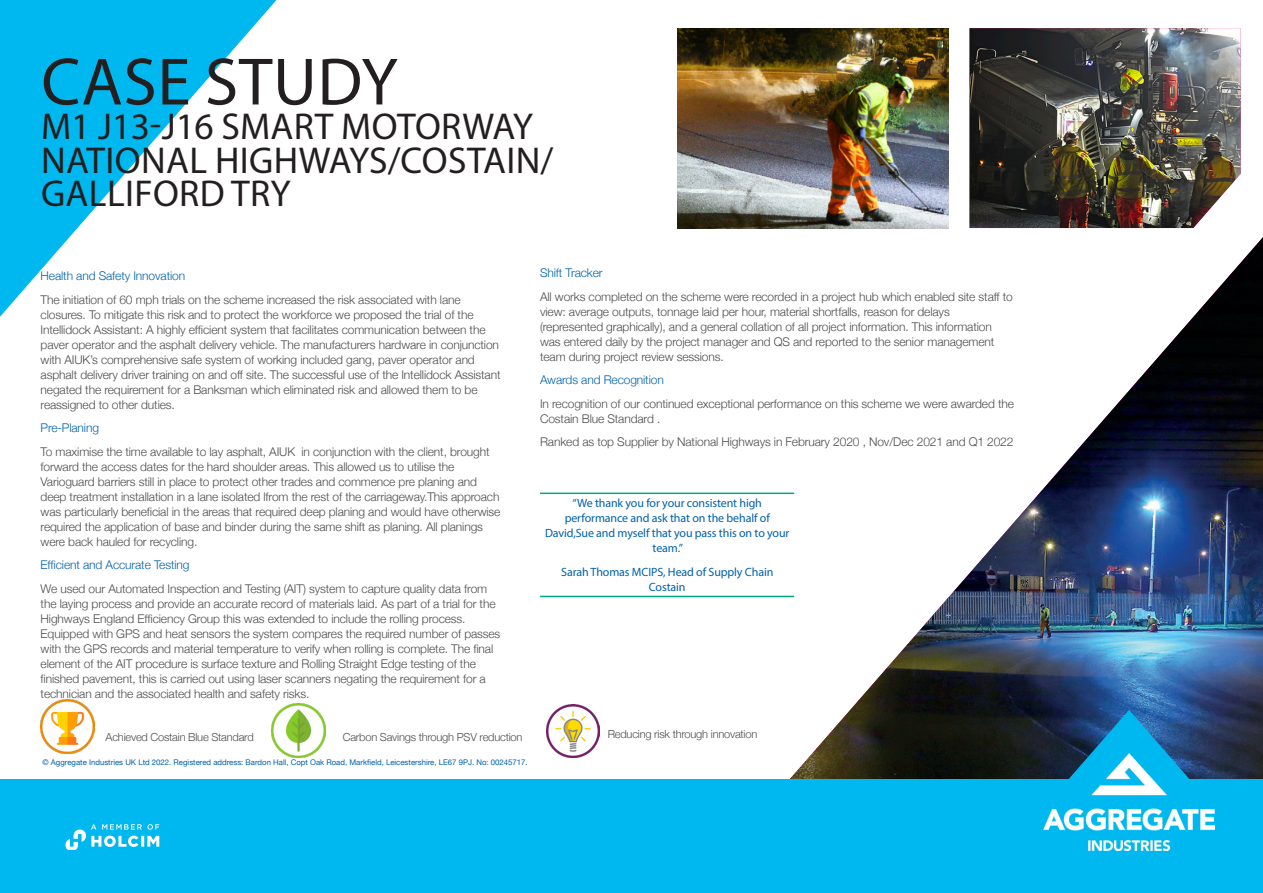
<style>
.page{position:relative;width:1263px;height:893px;background:#fff}
.page>*{position:absolute;margin:0;border:0;box-sizing:border-box;transform-origin:0 0}
.Pg_2_3__CASE_STUDY{font:67.5px "Myriad Pro";letter-spacing:.01em;color:#231f20}
.Pg_2_3_Case_Study_Na{font:37.5px "Myriad Pro";letter-spacing:.01em;color:#231f20}
.Body_text{font:300 12px/15px "Helvetica Neue";letter-spacing:-.01em;color:#4b4c4d}
.Query{font:300 12px/15px "Helvetica Neue";letter-spacing:-.01em;color:#4b4c4d}
.Quote_Text{font:12px/15px "Myriad Pro";letter-spacing:-.01em;color:#0161ab;text-align:center}
.Body_text-2{font:300 12px "Helvetica Neue";letter-spacing:-.01em;color:#0161ab}
.Query-2{font:300 12px "Helvetica Neue";letter-spacing:-.01em;color:#0161ab}
.Body_text-3{font:300 11.1px "Helvetica Neue";letter-spacing:-.02em;color:#4b4c4d}
.t1{font:7.8px "Helvetica Neue";color:#0161ab}
</style>
<div class="page">
<img style="left:969px;top:28px;width:272px;height:200px">
<img style="left:677px;top:28px;width:271px;height:200px">
<img style="left:690px;top:237px;width:573px;height:542px">
<hr style="left:540px;top:493px;width:254px;height:1px;background:#00a786">
<hr style="left:540px;top:596px;width:254px;height:1px;background:#00a786">
<img style="left:546px;top:704px;width:53px;height:53px">
<img style="left:272px;top:704px;width:53px;height:53px">
<img style="left:41px;top:700px;width:53px;height:53px">
<div style="left:0;top:779px;width:1263px;height:114px;background:#00b8f0"></div>
<svg style="left:1059px;top:710px;width:139px;height:44px;background:#19659a"></svg>
<img style="left:1044px;top:754px;width:170px;height:96px">
<svg style="left:65px;top:824px;width:94px;height:25px"></svg>
<svg style="left:0;top:0;width:276px;height:317px;fill:#00b8f0"></svg>
<p class="Pg_2_3__CASE_STUDY" style="left:41px;top:40px;width:358px">CASE STUDY</p>
<p class="Pg_2_3_Case_Study_Na" style="left:41px;top:104px;width:493px">M1 J13-J16 SMART MOTORWAY</p>
<p class="Pg_2_3_Case_Study_Na" style="left:41px;top:137px;width:514px">NATIONAL HIGHWAYS/COSTAIN/</p>
<p class="Pg_2_3_Case_Study_Na" style="left:41px;top:170px;width:251px">GALLIFORD TRY</p>
<p class="Query-2" style="left:540px;top:265px;width:64px">Shift Tracker</p>
<p class="Query" style="left:540px;top:288px;width:474px">All works completed on the scheme were recorded in a project hub which enabled site staff to view: average outputs, tonnage laid per hour, material shortfalls, reason for delays (represented graphically), and a general collation of all project information. This information was entered daily by the project manager and QS and reported to the senior management team during project review sessions.</p>
<p class="Query-2" style="left:540px;top:372px;width:125px">Awards and Recognition</p>
<p class="Query" style="left:540px;top:395px;width:475px">In recognition of our continued exceptional performance on this scheme we were awarded the<br>Costain Blue Standard .</p>
<p class="Query" style="left:540px;top:434px;width:475px">Ranked as top Supplier by National Highways in February 2020 , Nov/Dec 2021 and Q1 2022</p>
<p class="Body_text-2" style="left:41px;top:269px;width:146px">Health and Safety Innovation</p>
<p class="Body_text" style="left:41px;top:292px;width:461px">The initiation of 60 mph trials on the scheme increased the risk associated with lane closures. To mitigate this risk and to protect the workforce we proposed the trial of the Intellidock Assistant: A highly efficient system that facilitates communication between the paver operator and the asphalt delivery vehicle. The manufacturers hardware in conjunction with AIUK’s comprehensive safe system of working included gang, paver operator and asphalt delivery driver training on and off site. The successful use of the Intellidock Assistant negated the requirement for a Banksman which eliminated risk and allowed them to be reassigned to other duties.</p>
<p class="Body_text-2" style="left:41px;top:421px;width:60px">Pre-Planing</p>
<p class="Body_text" style="left:41px;top:444px;width:461px">To maximise the time available to lay asphalt, AIUK in conjunction with the client, brought forward the access dates for the hard shoulder areas. This allowed us to utilise the Varioguard barriers still in place to protect other trades and commence pre planing and deep treatment installation in a lane isolated lfrom the rest of the carriageway.This approach was particularly beneficial in the areas that required deep planing and would have otherwise required the application of base and binder during the same shift as planing. All planings were back hauled for recycling.</p>
<p class="Body_text-2" style="left:41px;top:558px;width:150px">Efficient and Accurate Testing</p>
<p class="Body_text" style="left:41px;top:581px;width:461px">We used our Automated Inspection and Testing (AIT) system to capture quality data from the laying process and provide an accurate record of materials laid. As part of a trial for the Highways England Efficiency Group this was extended to include the rolling process.<br>Equipped with GPS and heat sensors the system compares the required number of passes with the GPS records and material temperature to verify when rolling is complete. The final element of the AIT procedure is surface texture and Rolling Straight Edge testing of the finished pavement, this is carried out using laser scanners negating the requirement for a technician and the associated health and safety risks.</p>
<p class="Body_text-3" style="left:106px;top:730px;width:150px">Achieved Costain Blue Standard</p>
<p class="Body_text-3" style="left:343px;top:730px;width:181px">Carbon Savings through PSV reduction</p>
<p class="Body_text-3" style="left:608px;top:727px;width:151px">Reducing risk through innovation</p>
<p class="Quote_Text" style="left:545px;top:495px;width:246px">“We thank you for your consistent high performance and ask that on the behalf of David,Sue and myself that you pass this on to your team.”</p>
<p class="Quote_Text" style="left:561px;top:564px;width:214px">Sarah Thomas MCIPS, Head of Supply Chain<br>Costain</p>
<p class="t1" style="left:43px;top:757px;width:487px">© Aggregate Industries UK Ltd 2022. Registered address: Bardon Hall, Copt Oak Road, Markfield, Leicestershire, LE67 9PJ. No: 00245717.</p>
</div>
